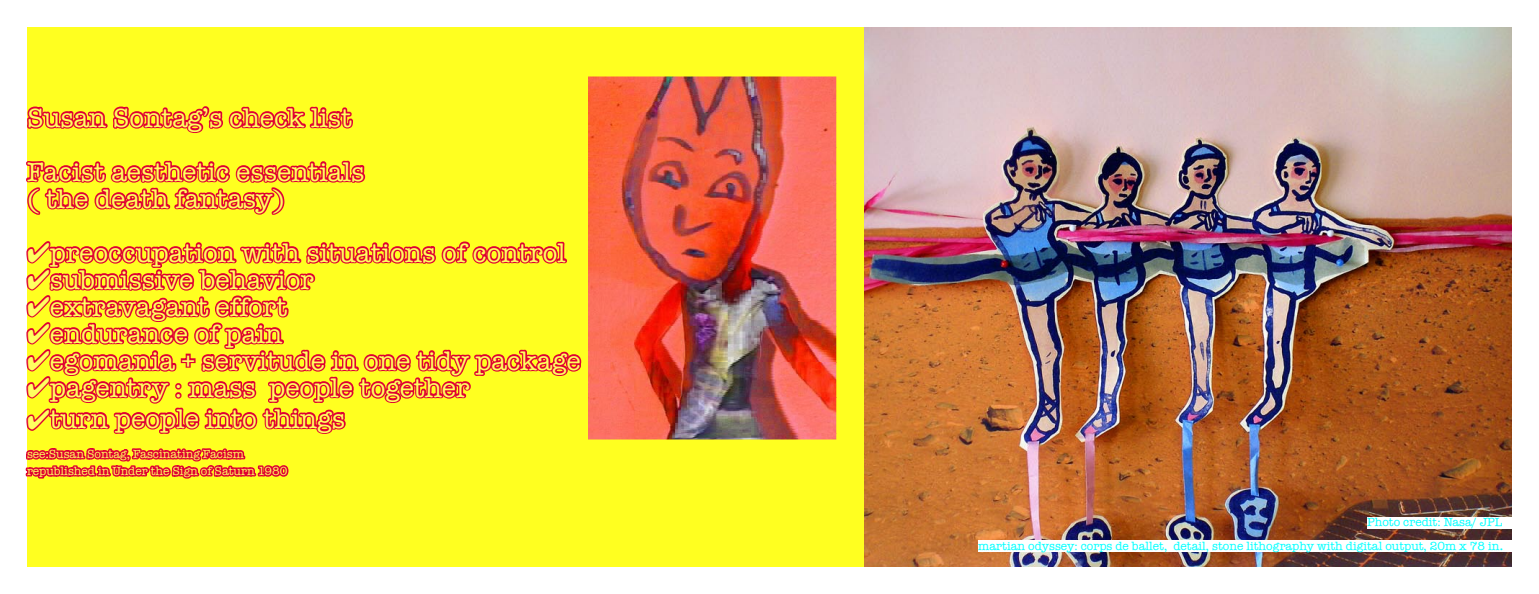
<style>
.page{position:relative;width:1539px;height:594px;background:#fff}
.page>*{position:absolute;margin:0;border:0;box-sizing:border-box;transform-origin:0 0}
.t1{font:27px/54px "American Typewriter";color:#ffff60}
.t2{font:12px "American Typewriter";color:#0ff}
.t3{font:12px/17.1px "American Typewriter";color:#ffff60}
.s1{font-size:15px}
</style>
<div class="page">
<img style="left:864px;top:27px;width:648px;height:540px">
<div style="left:978px;top:540px;width:534px;height:12px;background:#fff"></div>
<div style="left:1367px;top:518px;width:145px;height:11px;background:#fff"></div>
<div style="left:27px;top:27px;width:837px;height:540px;background:#ffff20"></div>
<svg style="left:26px;top:106px;width:556px;height:328px"></svg>
<svg style="left:25px;top:448px;width:264px;height:31px"></svg>
<img style="left:588px;top:77px;width:248px;height:363px">
<p class="t1" style="left:27px;top:90px;width:339px">Susan Sontag’s check list<br>Facist aesthetic essentials</p>
<p class="t1" style="left:27px;top:171px;width:259px">( the death fantasy)</p>
<p class="t1" style="left:27px;top:225px;width:540px">✔preoccupation with situations of control</p>
<p class="t1" style="left:27px;top:252px;width:288px">✔submissive behavior</p>
<p class="t1" style="left:27px;top:279px;width:262px">✔extravagant effort</p>
<p class="t1" style="left:27px;top:306px;width:257px">✔endurance of pain</p>
<p class="t1" style="left:27px;top:333px;width:555px">✔egomania + servitude in one tidy package</p>
<p class="t1" style="left:27px;top:360px;width:444px">✔pagentry : mass people together</p>
<p class="t1" style="left:27px;top:391px;width:320px">✔turn people into things</p>
<p class="t3" style="left:27px;top:445px;width:262px">see:Susan Sontag, Fascinating Facism republished in Under the Sign of Saturn 1980</p>
<p class="t2" style="left:1367px;top:513px;width:137px">Photo credit: Nasa/ JPL</p>
<p class="t2" style="left:978px;top:537px;width:527px">martian odyssey: corps de ballet, detail, stone lithography with digital output, 20m x 78 in<span class="s1">.</span></p>
</div>
